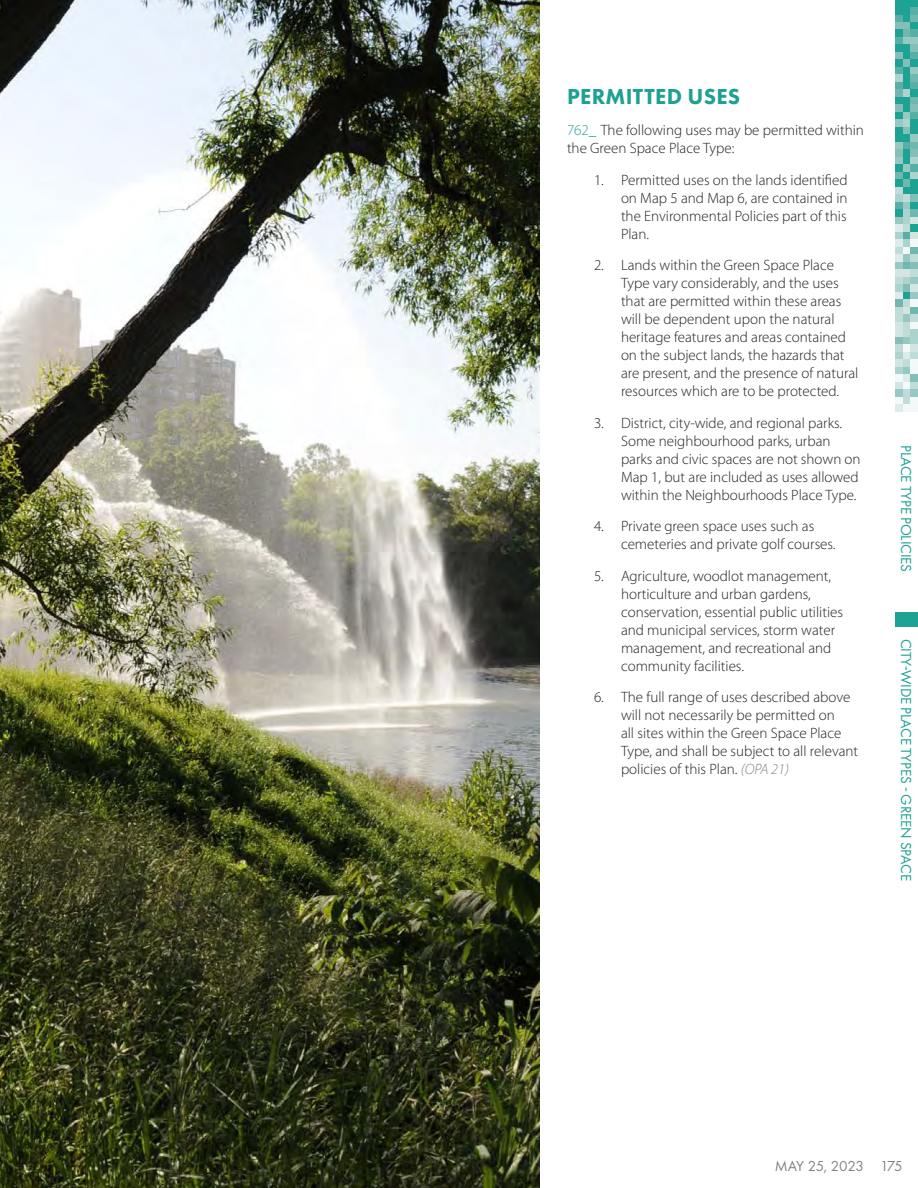
<style>
.page{position:relative;width:918px;height:1188px;background:#fff}
.page>*{position:absolute;margin:0;border:0;box-sizing:border-box;transform-origin:0 0}
.Chapter_Subheader{font:800 22.5px "Futura PT";letter-spacing:.01em;color:#1ca193}
.Body_Copy_-_P{font:300 15px/18px "Myriad Pro";color:#231f20}
.t1{font:15px "Futura PT";letter-spacing:-.01em;color:#1da294}
.t2{font:15px "Futura PT";letter-spacing:-.03em;color:#040503}
.t3{font:15px "Futura PT";color:#808285}
.s1{color:#1da294}
.s2{font-style:italic;color:#808285}
</style>
<div class="page">
<img style="left:0;top:0;width:540px;height:1188px">
<div style="left:896px;top:0;width:7px;height:7px;background:#1da294"></div>
<div style="left:903px;top:0;width:8px;height:7px;background:#1da294"></div>
<div style="left:911px;top:0;width:7px;height:7px;background:#1da294"></div>
<svg style="left:896px;top:7px;width:22px;height:405px;background:#87c6bf"></svg>
<div style="left:911px;top:405px;width:7px;height:7px;background:#f3f8f8"></div>
<div style="left:895px;top:612px;width:8px;height:8px;background:#1da294"></div>
<div style="left:903px;top:612px;width:7px;height:8px;background:#1da294"></div>
<div style="left:895px;top:620px;width:8px;height:7px;background:#1da294"></div>
<div style="left:903px;top:620px;width:7px;height:7px;background:#1da294"></div>
<div style="left:910px;top:612px;width:8px;height:8px;background:#1da294"></div>
<div style="left:910px;top:620px;width:8px;height:7px;background:#1da294"></div>
<h3 class="Chapter_Subheader" style="left:567px;top:82px;width:175px">PERMITTED USES</h3>
<p class="Body_Copy_-_P" style="left:567px;top:121px;width:298px"><span class="s1">762_</span> The following uses may be permitted within the Green Space Place Type:</p>
<p class="Body_Copy_-_P" style="left:621px;top:170px;width:228px;text-align:justify;text-indent:-27px">1. Permitted uses on the lands identified on Map 5 and Map 6, are contained in the Environmental Policies part of this Plan.</p>
<p class="Body_Copy_-_P" style="left:621px;top:256px;width:239px;text-indent:-27px">2. Lands within the Green Space Place Type vary considerably, and the uses that are permitted within these areas will be dependent upon the natural heritage features and areas contained on the subject lands, the hazards that are present, and the presence of natural resources which are to be protected.</p>
<p class="Body_Copy_-_P" style="left:621px;top:413px;width:241px;text-indent:-27px">3. District, city-wide, and regional parks.<br>Some neighbourhood parks, urban parks and civic spaces are not shown on Map 1, but are included as uses allowed within the Neighbourhoods Place Type.</p>
<p class="Body_Copy_-_P" style="left:621px;top:517px;width:216px;text-indent:-27px">4. Private green space uses such as cemeteries and private golf courses.</p>
<p class="Body_Copy_-_P" style="left:621px;top:566px;width:224px;text-indent:-27px">5. Agriculture, woodlot management, horticulture and urban gardens, conservation, essential public utilities and municipal services, storm water management, and recreational and community facilities.</p>
<p class="Body_Copy_-_P" style="left:621px;top:688px;width:239px;text-indent:-27px">6. The full range of uses described above will not necessarily be permitted on<br>all sites within the Green Space Place Type, and shall be subject to all relevant policies of this Plan. <span class="s2">(OPA 21)</span></p>
<p class="t1" style="left:915px;top:445px;width:129px;rotate:90deg">PLACE TYPE POLICIES</p>
<p class="t1" style="left:915px;top:639px;width:244px;rotate:90deg">CITY-WIDE PLACE TYPES - GREEN SPACE</p>
<p class="t2" style="left:775px;top:1157px;width:91px">MAY 25, 2023</p>
<p class="t3" style="left:880px;top:1157px;width:24px">175</p>
</div>
